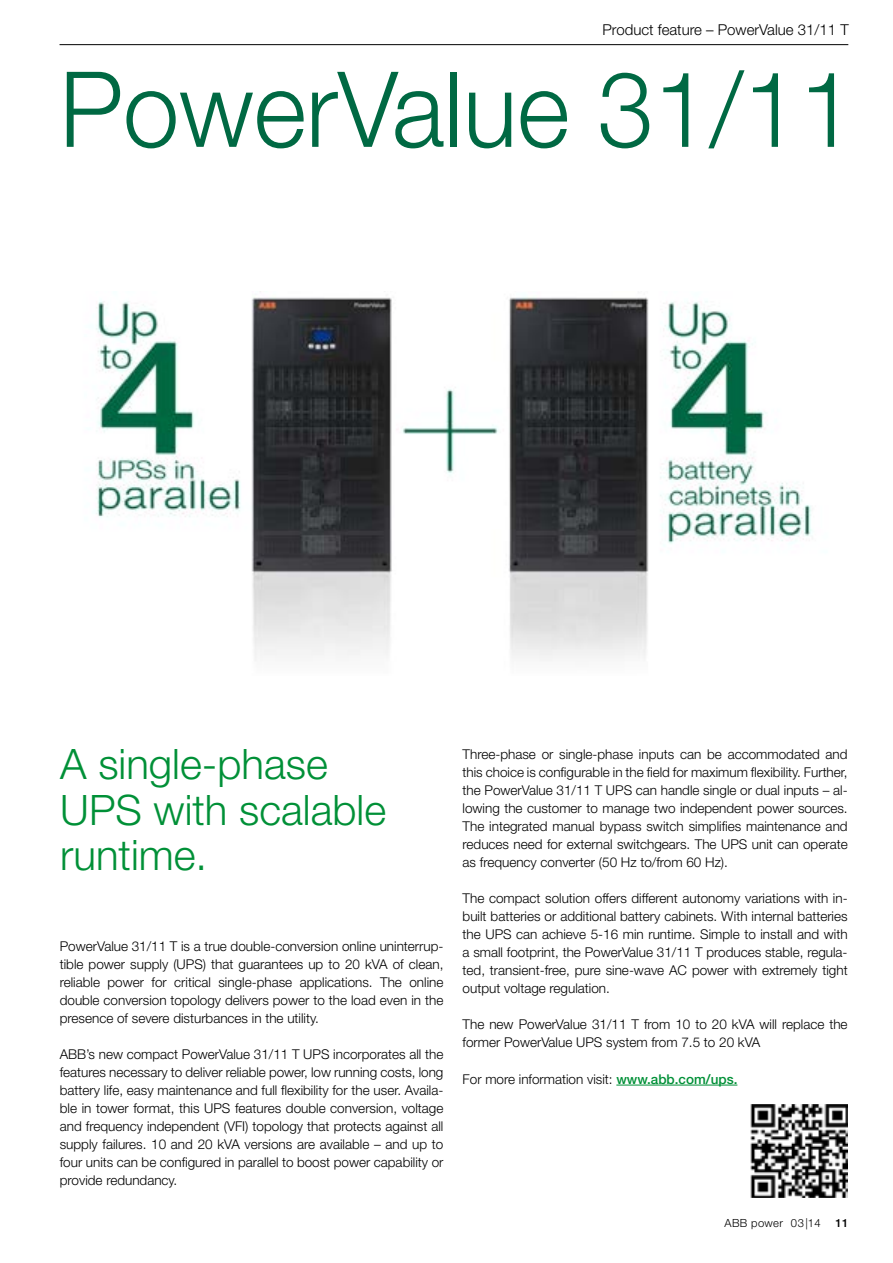
<style>
.page{position:relative;width:893px;height:1263px;background:#fff}
.page>*{position:absolute;margin:0;border:0;box-sizing:border-box;transform-origin:0 0}
.t1{font:300 105px "Helvetica Neue LT Std";color:#006943;scale:.96 1}
.t2{font:300 42px/45.5px "Helvetica Neue LT Std";color:#009037}
.t3{font:300 15px "Helvetica Neue LT Std";color:#000}
.t4{font:300 13.5px/18px "Helvetica Neue LT Std";color:#000;text-align:justify}
.t5{font:300 11.25px "Helvetica Neue LT Std";letter-spacing:.03em;color:#000}
.t6{font:500 11.25px "Helvetica Neue LT Std";color:#000}
.s1{font-weight:500;color:#009037}
</style>
<div class="page">
<hr style="left:60px;top:44px;width:788px;height:1px;background:#000">
<img style="left:96px;top:291px;width:716px;height:370px">
<hr style="left:616px;top:1085px;width:121px;height:1px;background:#009037">
<img style="left:750px;top:1104px;width:98px;height:93px">
<p class="t3" style="left:602px;top:20px;width:248px">Product feature – PowerValue 31/11 T</p>
<h1 class="t1" style="left:60px;top:45px;width:830px">PowerValue 31/11</h1>
<h2 class="t2" style="left:60px;top:741px;width:327px">A single-phase<br>UPS with scalable runtime.</h2>
<p class="t4" style="left:60px;top:937px;width:385px">PowerValue 31/11 T is a true double-conversion online uninterrup&shy;tible power supply (UPS) that guarantees up to 20 kVA of clean, reliable power for critical single-phase applications. The online double conversion topology delivers power to the load even in the presence of severe disturbances in the utility.</p>
<p class="t4" style="left:60px;top:1045px;width:385px">ABB’s new compact PowerValue 31/11 T UPS incorporates all the features necessary to deliver reliable power, low running costs, long battery life, easy maintenance and full flexibility for the user. Availa&shy;ble in tower format, this UPS features double conversion, voltage and frequency independent (VFI) topology that protects against all supply failures. 10 and 20 kVA versions are available – and up to four units can be configured in parallel to boost power capability or provide redundancy.</p>
<p class="t4" style="left:463px;top:745px;width:387px">Three-phase or single-phase inputs can be accommodated and this choice is configurable in the field for maximum flexibility. Further, the PowerValue 31/11 T UPS can handle single or dual inputs – al&shy;lowing the customer to manage two independent power sources.<br>The integrated manual bypass switch simplifies maintenance and reduces need for external switchgears. The UPS unit can operate as frequency converter (50 Hz to/from 60 Hz).</p>
<p class="t4" style="left:463px;top:889px;width:387px">The compact solution offers different autonomy variations with in&shy;built batteries or additional battery cabinets. With internal batteries the UPS can achieve 5-16 min runtime. Simple to install and with a small footprint, the PowerValue 31/11 T produces stable, regula&shy;ted, transient-free, pure sine-wave AC power with extremely tight output voltage regulation.</p>
<p class="t4" style="left:463px;top:1015px;width:387px">The new PowerValue 31/11 T from 10 to 20 kVA will replace the former PowerValue UPS system from 7.5 to 20 kVA</p>
<p class="t4" style="left:463px;top:1069px;width:276px">For more information visit: <span class="s1">www.abb.com/ups.</span></p>
<p class="t5" style="left:725px;top:1216px;width:98px">ABB power 03|14</p>
<p class="t6" style="left:835px;top:1216px;width:14px">11</p>
</div>
